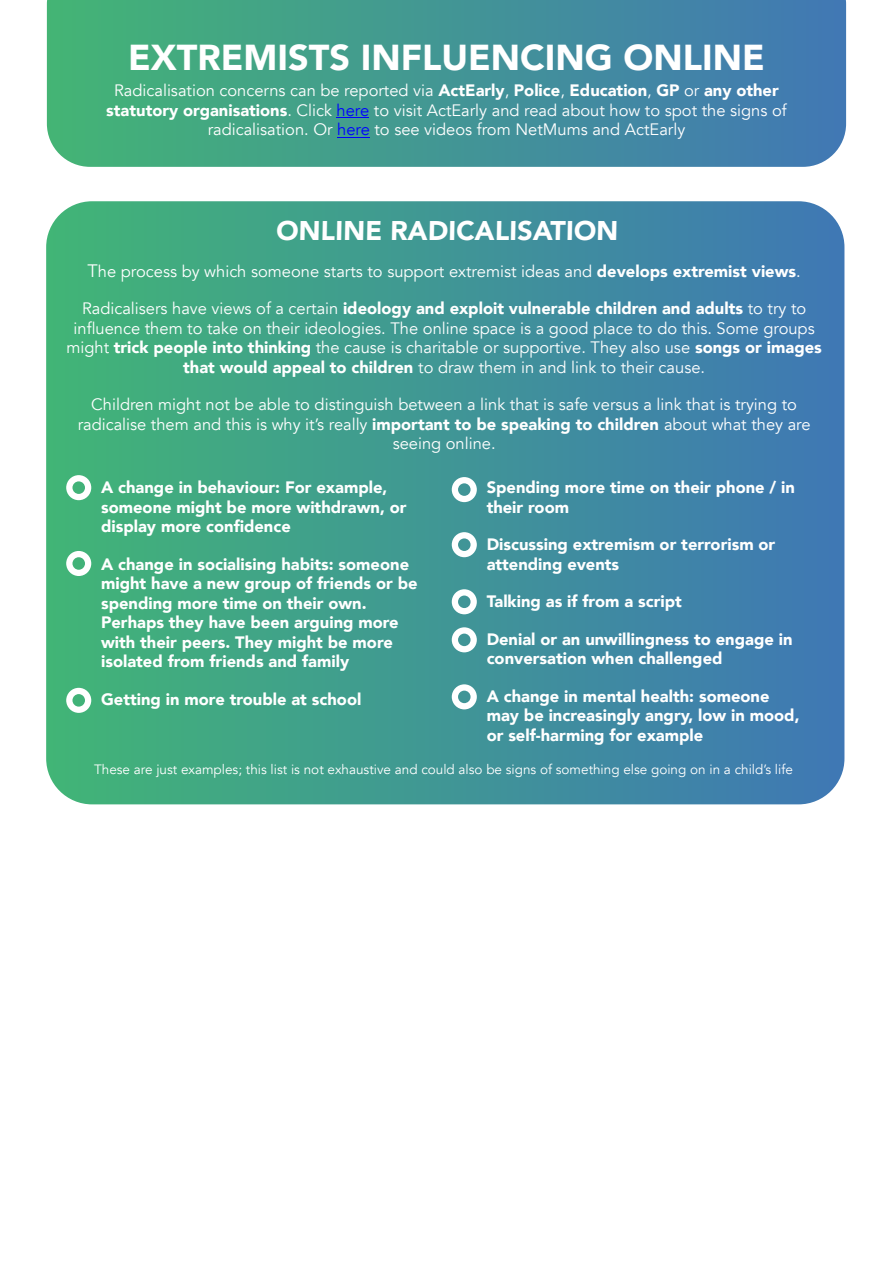
<style>
.page{position:relative;width:893px;height:1263px;background:#fff}
.page>*{position:absolute;margin:0;border:0;box-sizing:border-box;transform-origin:0 0}
.t1{font:900 36px "Avenir";color:#fff}
.t2{font:900 27px "Avenir";color:#fff}
.t3{font:16.5px/19.5px "Avenir";color:#fff;text-align:center}
.t4{font:900 16.5px/19.5px "Avenir";color:#fff}
.t5{font:13.5px "Avenir";color:#fff}
.s1{font-weight:900}
.s2{color:#00f}
.s3{font-size:18px}
</style>
<div class="page">
<svg style="left:47px;top:0;width:799px;height:167px;background:#439695"></svg>
<hr style="left:337px;top:117px;width:32px;height:1px;background:#00f">
<hr style="left:337px;top:137px;width:33px;height:1px;background:#00f">
<div style="left:46px;top:201px;width:798px;height:603px;background:linear-gradient(to right,#41b576,#3f77b4);border-radius:46px"></div>
<svg style="left:66px;top:475px;width:25px;height:25px"></svg>
<svg style="left:66px;top:688px;width:25px;height:25px"></svg>
<svg style="left:66px;top:551px;width:25px;height:25px"></svg>
<svg style="left:452px;top:477px;width:25px;height:25px"></svg>
<svg style="left:452px;top:589px;width:25px;height:25px"></svg>
<svg style="left:452px;top:627px;width:25px;height:25px"></svg>
<svg style="left:452px;top:684px;width:25px;height:25px"></svg>
<svg style="left:452px;top:532px;width:25px;height:25px"></svg>
<h1 class="t1" style="left:128px;top:34px;width:638px">EXTREMISTS INFLUENCING ONLINE</h1>
<p class="t3" style="left:106px;top:81px;width:682px">Radicalisation concerns can be reported via <span class="s1">ActEarly</span>, <span class="s1">Police</span>, <span class="s1">Education</span>, <span class="s1">GP</span> or <span class="s1">any other statutory organisations</span>. Click <span class="s2">here</span> to visit ActEarly and read about how to spot the signs of radicalisation. Or <span class="s2">here</span> to see videos from NetMums and ActEarly</p>
<h2 class="t2" style="left:276px;top:213px;width:344px">ONLINE RADICALISATION</h2>
<p class="t3" style="left:88px;top:261px;width:715px"><span class="s3">T</span>he process by which someone starts to support extremist ideas and <span class="s1">develops extremist views</span>.</p>
<p class="t3" style="left:66px;top:299px;width:757px">Radicalisers have views of a certain <span class="s1">ideology and exploit vulnerable children and adults</span> to try to influence them to take on their ideologies. The online space is a good place to do this. Some groups might <span class="s1">trick people into thinking</span> the cause is charitable or supportive. They also use <span class="s1">songs or images that would appeal to children</span> to draw them in and link to their cause.</p>
<p class="t3" style="left:78px;top:395px;width:734px">Children might not be able to distinguish between a link that is safe versus a link that is trying to radicalise them and this is why it’s really <span class="s1">important to be speaking to children</span> about what they are seeing online.</p>
<p class="t4" style="left:487px;top:478px;width:310px">Spending more time on their phone / in their room</p>
<p class="t4" style="left:487px;top:535px;width:290px">Discussing extremism or terrorism or attending events</p>
<p class="t4" style="left:487px;top:592px;width:197px">Talking as if from a script</p>
<p class="t4" style="left:487px;top:630px;width:307px">Denial or an unwillingness to engage in conversation when challenged</p>
<p class="t4" style="left:487px;top:687px;width:314px">A change in mental health: someone may be increasingly angry, low in mood, or self-harming for example</p>
<p class="t5" style="left:94px;top:760px;width:700px">These are just examples; this list is not exhaustive and could also be signs of something else going on in a child’s life</p>
<p class="t4" style="left:101px;top:478px;width:307px">A change in behaviour: For example, someone might be more withdrawn, or display more confidence</p>
<p class="t4" style="left:101px;top:555px;width:318px">A change in socialising habits: someone might have a new group of friends or be spending more time on their own.<br>Perhaps they have been arguing more with their peers. They might be more isolated from friends and family</p>
<p class="t4" style="left:101px;top:690px;width:262px">Getting in more trouble at school</p>
</div>
